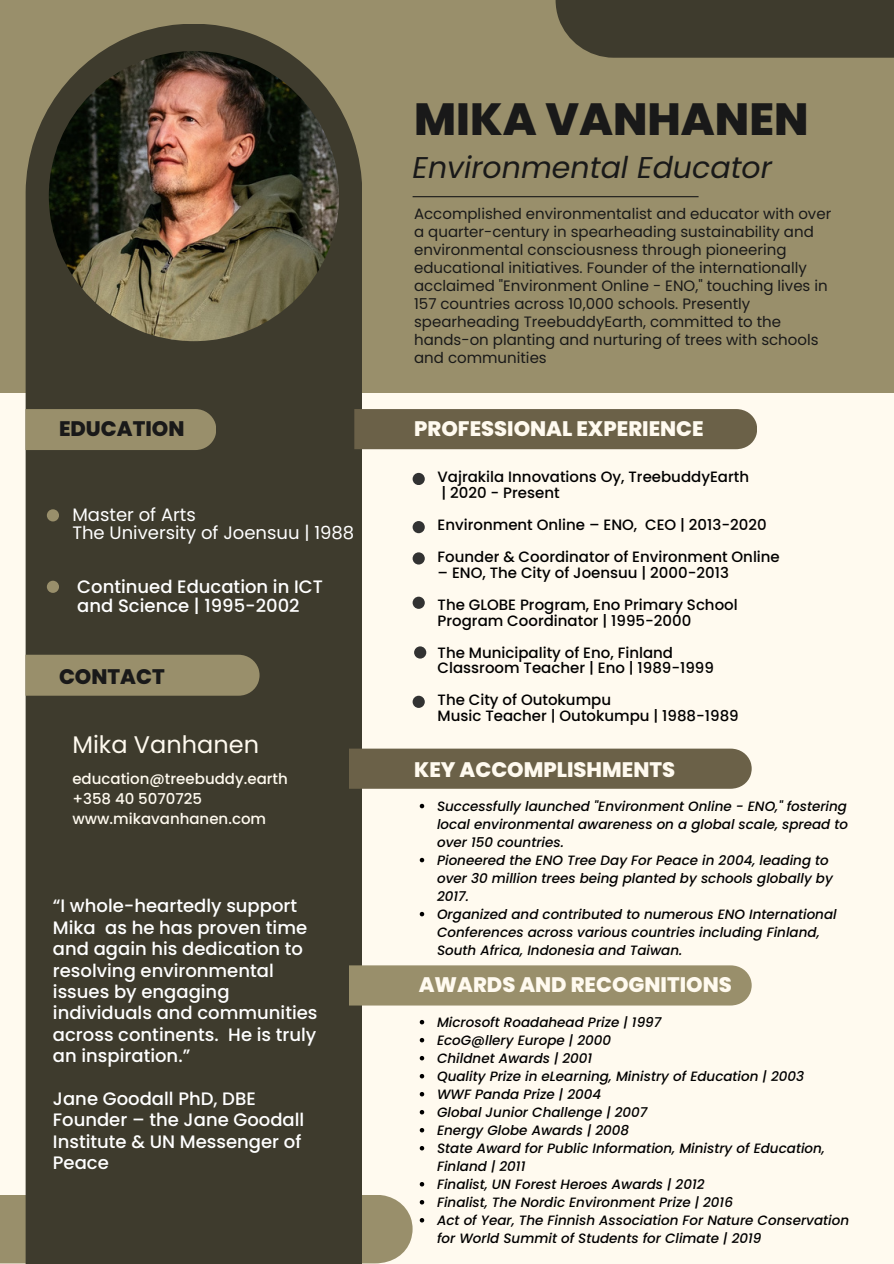
<style>
.page{position:relative;width:894px;height:1264px;background:#fff}
.page>*{position:absolute;margin:0;border:0;box-sizing:border-box;transform-origin:0 0}
.t1{font:800 45px "Poppins";color:#191919}
.t2{font:italic 30px "Poppins";color:#191919}
.t3{font:24px "Poppins";color:#fffaef}
.t4{font:800 21px "Poppins";color:#fffaef}
.t5{font:800 21px "Poppins";color:#191919}
.t6{font:500 18px/21.3px "Poppins";color:#fff}
.t7{font:18px "Poppins";color:#fff}
.t8{font:15px/18px "Poppins";color:#191919}
.t9{font:500 15px "Poppins";color:#000}
.t10{font:500 15px "Poppins";color:#fffaef}
.t11{font:italic 500 13.5px/18px "Poppins";color:#000}
</style>
<div class="page">
<div style="left:0;top:0;width:893px;height:1263px;background:#fffaef"></div>
<div style="left:0;top:0;width:893px;height:393px;background:#998f6b"></div>
<div style="left:0;top:1194px;width:412px;height:69px;background:#998f6b"></div>
<div style="left:26px;top:24px;width:336px;height:1239px;background:#3e3b2d"></div>
<div style="left:25px;top:409px;width:191px;height:41px;background:#998f6b"></div>
<div style="left:354px;top:409px;width:403px;height:40px;background:#6b6148"></div>
<div style="left:25px;top:654px;width:234px;height:41px;background:#998f6b"></div>
<div style="left:555px;top:0;width:338px;height:58px;background:#3e3b2d"></div>
<img style="left:49px;top:51px;width:290px;height:290px;border-radius:50%">
<hr style="left:412px;top:196px;width:286px;height:1px;background:#191919">
<div style="left:47px;top:509px;width:12px;height:12px;background:#998f6b;border-radius:50%"></div>
<div style="left:47px;top:580px;width:12px;height:13px;background:#998f6b;border-radius:50%"></div>
<div style="left:412px;top:695px;width:12px;height:13px;background:#323232;border-radius:50%"></div>
<div style="left:412px;top:473px;width:12px;height:12px;background:#323232;border-radius:50%"></div>
<div style="left:412px;top:521px;width:12px;height:12px;background:#323232;border-radius:50%"></div>
<div style="left:412px;top:552px;width:12px;height:12px;background:#323232;border-radius:50%"></div>
<div style="left:412px;top:596px;width:12px;height:13px;background:#323232;border-radius:50%"></div>
<div style="left:414px;top:646px;width:12px;height:12px;background:#323232;border-radius:50%"></div>
<div style="left:349px;top:748px;width:402px;height:40px;background:#6b6148"></div>
<div style="left:349px;top:965px;width:402px;height:40px;background:#998f6b"></div>
<svg style="left:419px;top:803px;width:5px;height:5px"></svg>
<svg style="left:419px;top:857px;width:5px;height:5px"></svg>
<svg style="left:419px;top:911px;width:5px;height:5px"></svg>
<svg style="left:419px;top:1020px;width:5px;height:4px"></svg>
<svg style="left:419px;top:1038px;width:5px;height:4px"></svg>
<svg style="left:419px;top:1056px;width:5px;height:4px"></svg>
<svg style="left:419px;top:1074px;width:5px;height:4px"></svg>
<svg style="left:419px;top:1092px;width:5px;height:4px"></svg>
<svg style="left:419px;top:1110px;width:5px;height:4px"></svg>
<svg style="left:419px;top:1128px;width:5px;height:4px"></svg>
<svg style="left:419px;top:1146px;width:5px;height:4px"></svg>
<svg style="left:419px;top:1182px;width:5px;height:4px"></svg>
<svg style="left:419px;top:1200px;width:5px;height:4px"></svg>
<svg style="left:419px;top:1218px;width:5px;height:4px"></svg>
<p class="t1" style="left:414px;top:88px;width:396px">MIKA VANHANEN</p>
<p class="t2" style="left:412px;top:146px;width:361px">Environmental Educator</p>
<p class="t8" style="left:414px;top:205px;width:418px">Accomplished environmentalist and educator with over a quarter-century in spearheading sustainability and environmental consciousness through pioneering educational initiatives. Founder of the internationally acclaimed "Environment Online - ENO," touching lives in 157 countries across 10,000 schools. Presently spearheading TreebuddyEarth, committed to the hands-on planting and nurturing of trees with schools and communities</p>
<p class="t5" style="left:59px;top:414px;width:127px">EDUCATION</p>
<p class="t4" style="left:414px;top:414px;width:291px">PROFESSIONAL EXPERIENCE</p>
<p class="t7" style="left:72px;top:501px;width:125px">Master of Arts</p>
<p class="t7" style="left:72px;top:519px;width:283px">The University of Joensuu | 1988</p>
<p class="t6" style="left:77px;top:577px;width:247px;line-height:19.2px">Continued Education in ICT and Science | 1995-2002</p>
<p class="t5" style="left:59px;top:661px;width:107px">CONTACT</p>
<p class="t3" style="left:72px;top:727px;width:188px">Mika Vanhanen</p>
<p class="t10" style="left:72px;top:768px;width:217px">education@treebuddy.earth</p>
<p class="t10" style="left:72px;top:788px;width:131px">+358 40 5070725</p>
<p class="t10" style="left:72px;top:808px;width:195px">www.mikavanhanen.com</p>
<p class="t6" style="left:53px;top:895px;width:266px">“I whole-heartedly support<br>Mika as he has proven time and again his dedication to resolving environmental issues by engaging individuals and communities across continents. He is truly an inspiration.”</p>
<p class="t6" style="left:53px;top:1087px;width:204px">Jane Goodall PhD, DBE</p>
<p class="t6" style="left:53px;top:1109px;width:253px">Founder – the Jane Goodall<br>Institute &amp; UN Messenger of<br>Peace</p>
<p class="t9" style="left:437px;top:466px;width:313px">Vajrakila Innovations Oy, TreebuddyEarth</p>
<p class="t9" style="left:441px;top:482px;width:120px">| 2020 - Present</p>
<p class="t9" style="left:437px;top:514px;width:330px">Environment Online – ENO, CEO | 2013-2020</p>
<p class="t9" style="left:437px;top:546px;width:344px">Founder &amp; Coordinator of Environment Online</p>
<p class="t9" style="left:437px;top:562px;width:293px">– ENO, The City of Joensuu | 2000-2013</p>
<p class="t9" style="left:437px;top:594px;width:301px">The GLOBE Program, Eno Primary School</p>
<p class="t9" style="left:437px;top:610px;width:255px">Program Coordinator | 1995-2000</p>
<p class="t9" style="left:437px;top:641px;width:237px">The Municipality of Eno, Finland</p>
<p class="t9" style="left:437px;top:657px;width:278px">Classroom Teacher | Eno | 1989-1999</p>
<p class="t9" style="left:437px;top:689px;width:175px">The City of Outokumpu</p>
<p class="t9" style="left:437px;top:705px;width:302px">Music Teacher | Outokumpu | 1988-1989</p>
<p class="t4" style="left:414px;top:754px;width:262px">KEY ACCOMPLISHMENTS</p>
<p class="t11" style="left:437px;top:796px;width:412px;text-align:justify">Successfully launched "Environment Online - ENO," fostering local environmental awareness on a global scale, spread to over 150 countries.</p>
<p class="t11" style="left:437px;top:850px;width:397px">Pioneered the ENO Tree Day For Peace in 2004, leading to over 30 million trees being planted by schools globally by<br>2017.</p>
<p class="t11" style="left:437px;top:904px;width:401px">Organized and contributed to numerous ENO International<br>Conferences across various countries including Finland,<br>South Africa, Indonesia and Taiwan.</p>
<p class="t4" style="left:418px;top:969px;width:314px">AWARDS AND RECOGNITIONS</p>
<p class="t11" style="left:437px;top:1012px;width:226px">Microsoft Roadahead Prize | 1997</p>
<p class="t11" style="left:437px;top:1030px;width:175px">EcoG@llery Europe | 2000</p>
<p class="t11" style="left:437px;top:1048px;width:157px">Childnet Awards | 2001</p>
<p class="t11" style="left:437px;top:1066px;width:368px">Quality Prize in eLearning, Ministry of Education | 2003</p>
<p class="t11" style="left:437px;top:1084px;width:166px">WWF Panda Prize | 2004</p>
<p class="t11" style="left:437px;top:1102px;width:212px">Global Junior Challenge | 2007</p>
<p class="t11" style="left:437px;top:1120px;width:193px">Energy Globe Awards | 2008</p>
<p class="t11" style="left:437px;top:1138px;width:389px">State Award for Public Information, Ministry of Education,<br>Finland | 2011</p>
<p class="t11" style="left:437px;top:1174px;width:269px">Finalist, UN Forest Heroes Awards | 2012</p>
<p class="t11" style="left:437px;top:1192px;width:297px">Finalist, The Nordic Environment Prize | 2016</p>
<p class="t11" style="left:437px;top:1210px;width:413px">Act of Year, The Finnish Association For Nature Conservation for World Summit of Students for Climate | 2019</p>
</div>
